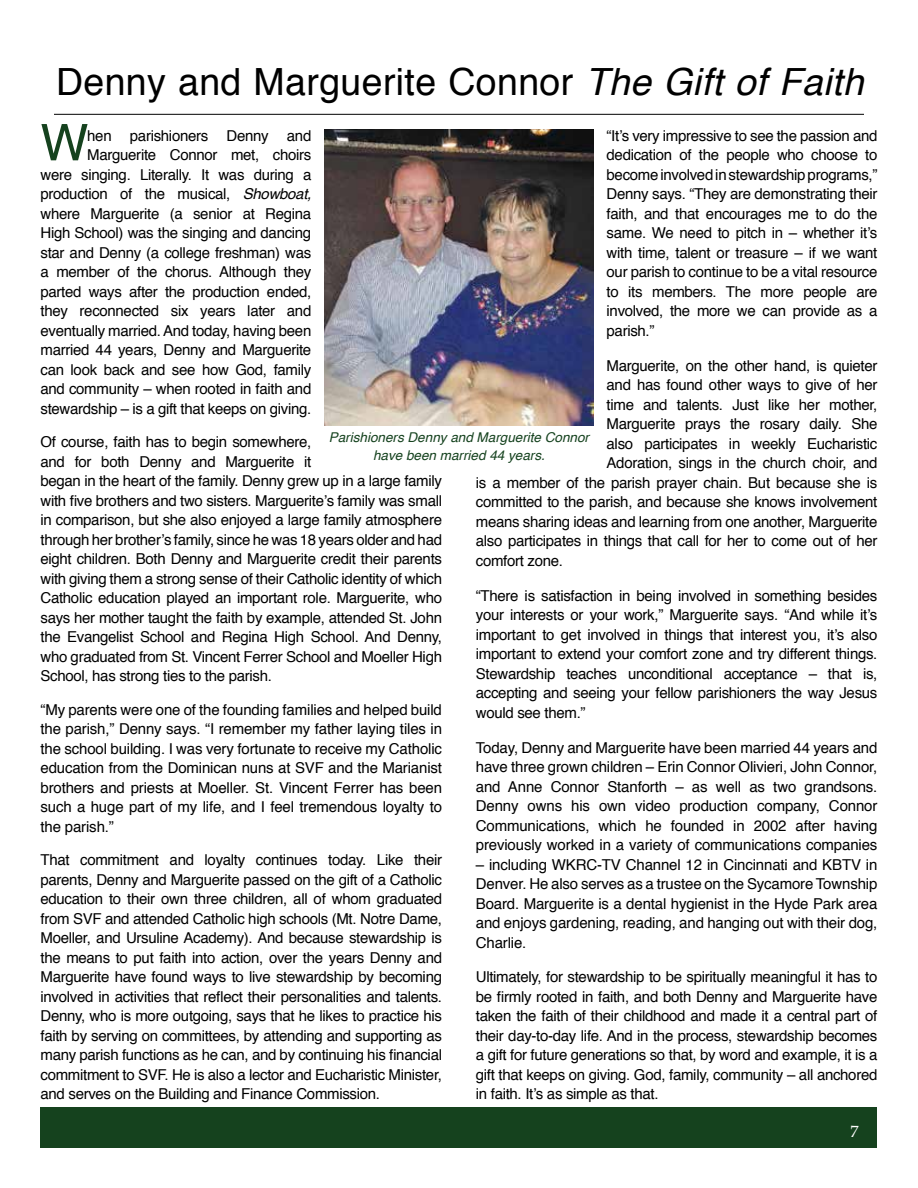
<style>
.page{position:relative;width:918px;height:1188px;background:#fff}
.page>*{position:absolute;margin:0;border:0;box-sizing:border-box;transform-origin:0 0}
.t1{font:50.55px "Helvetica";color:#15421e}
.t2{font:37.5px "Helvetica";letter-spacing:.01em;color:#000}
.t3{font:16.5px "Palatino Linotype";color:#fff}
.t4{font:15px/19.5px "Helvetica";letter-spacing:-.02em;color:#000;text-align:justify}
.t5{font:italic 13.5px/18px "Helvetica";color:#15421e;text-align:center}
.s1{font-style:italic}
</style>
<div class="page">
<div style="left:40px;top:1108px;width:838px;height:40px;background:#15421e"></div>
<hr style="left:54px;top:114px;width:810px;height:1px;background:#000">
<img style="left:325px;top:130px;width:268px;height:296px">
<h2 class="t2" style="left:56px;top:53px;width:809px">Denny and Marguerite Connor <span class="s1">The Gift of Faith</span></h2>
<h1 class="t1" style="left:40px;top:104px;width:49px">W</h1>
<p class="t4" style="left:607px;top:126px;width:272px">“It’s very impressive to see the passion and dedication of the people who choose to become involved in stewardship programs,” Denny says. “They are demonstrating their faith, and that encourages me to do the same. We need to pitch in – whether it’s with time, talent or treasure – if we want our parish to continue to be a vital resource to its members. The more people are involved, the more we can provide as a parish.”</p>
<p class="t4" style="left:607px;top:356px;width:272px">Marguerite, on the other hand, is quieter</p>
<p class="t4" style="left:607px;top:376px;width:272px">and has found other ways to give of her</p>
<p class="t4" style="left:607px;top:395px;width:272px">time and talents. Just like her mother,</p>
<p class="t4" style="left:607px;top:415px;width:272px">Marguerite prays the rosary daily. She</p>
<p class="t4" style="left:607px;top:434px;width:272px">also participates in weekly Eucharistic</p>
<p class="t4" style="left:607px;top:454px;width:272px">Adoration, sings in the church choir, and</p>
<p class="t4" style="left:476px;top:473px;width:403px">is a member of the parish prayer chain. But because she is</p>
<p class="t4" style="left:476px;top:493px;width:403px">committed to the parish, and because she knows involvement</p>
<p class="t4" style="left:476px;top:512px;width:403px">means sharing ideas and learning from one another, Marguerite</p>
<p class="t4" style="left:476px;top:532px;width:403px">also participates in things that call for her to come out of her</p>
<p class="t4" style="left:476px;top:551px;width:89px">comfort zone.</p>
<p class="t4" style="left:476px;top:586px;width:403px">“There is satisfaction in being involved in something besides your interests or your work,” Marguerite says. “And while it’s important to get involved in things that interest you, it’s also important to extend your comfort zone and try different things.<br>Stewardship teaches unconditional acceptance – that is, accepting and seeing your fellow parishioners the way Jesus would see them.”</p>
<p class="t4" style="left:476px;top:738px;width:403px">Today, Denny and Marguerite have been married 44 years and have three grown children – Erin Connor Olivieri, John Connor, and Anne Connor Stanforth – as well as two grandsons.<br>Denny owns his own video production company, Connor Communications, which he founded in 2002 after having previously worked in a variety of communications companies</p>
<p class="t4" style="left:476px;top:855px;width:403px">– including WKRC-TV Channel 12 in Cincinnati and KBTV in Denver. He also serves as a trustee on the Sycamore Township Board. Marguerite is a dental hygienist in the Hyde Park area and enjoys gardening, reading, and hanging out with their dog, Charlie.</p>
<p class="t4" style="left:476px;top:968px;width:403px">Ultimately, for stewardship to be spiritually meaningful it has to be firmly rooted in faith, and both Denny and Marguerite have taken the faith of their childhood and made it a central part of their day-to-day life. And in the process, stewardship becomes a gift for future generations so that, by word and example, it is a gift that keeps on giving. God, family, community – all anchored in faith. It’s as simple as that.</p>
<p class="t4" style="left:40px;top:126px;width:272px;text-align:right">hen parishioners Denny and Marguerite Connor met, choirs<br>were singing. Literally. It was during a production of the musical, <span class="s1">Showboat, </span>where Marguerite (a senior at Regina High School) was the singing and dancing star and Denny (a college freshman) was a member of the chorus. Although they parted ways after the production ended, they reconnected six years later and eventually married. And today, having been married 44 years, Denny and Marguerite can look back and see how God, family and community – when rooted in faith and stewardship – is a gift that keeps on giving.</p>
<p class="t4" style="left:40px;top:433px;width:403px;text-align:left">Of course, faith has to begin somewhere,<br>and for both Denny and Marguerite it<br>began in the heart of the family. Denny grew up in a large family with five brothers and two sisters. Marguerite’s family was small in comparison, but she also enjoyed a large family atmosphere through her brother’s family, since he was 18 years older and had eight children. Both Denny and Marguerite credit their parents with giving them a strong sense of their Catholic identity of which Catholic education played an important role. Marguerite, who says her mother taught the faith by example, attended St. John the Evangelist School and Regina High School. And Denny, who graduated from St. Vincent Ferrer School and Moeller High School, has strong ties to the parish.</p>
<p class="t4" style="left:40px;top:700px;width:403px">“My parents were one of the founding families and helped build the parish,” Denny says. “I remember my father laying tiles in the school building. I was very fortunate to receive my Catholic education from the Dominican nuns at SVF and the Marianist brothers and priests at Moeller. St. Vincent Ferrer has been such a huge part of my life, and I feel tremendous loyalty to the parish.”</p>
<p class="t4" style="left:40px;top:851px;width:403px">That commitment and loyalty continues today. Like their parents, Denny and Marguerite passed on the gift of a Catholic education to their own three children, all of whom graduated from SVF and attended Catholic high schools (Mt. Notre Dame, Moeller, and Ursuline Academy). And because stewardship is the means to put faith into action, over the years Denny and Marguerite have found ways to live stewardship by becoming involved in activities that reflect their personalities and talents.<br>Denny, who is more outgoing, says that he likes to practice his faith by serving on committees, by attending and supporting as many parish functions as he can, and by continuing his financial commitment to SVF. He is also a lector and Eucharistic Minister, and serves on the Building and Finance Commission.</p>
<p class="t5" style="left:329px;top:429px;width:262px">Parishioners Denny and Marguerite Connor have been married 44 years.</p>
<p class="t3" style="left:850px;top:1119px;width:10px">7</p>
</div>
